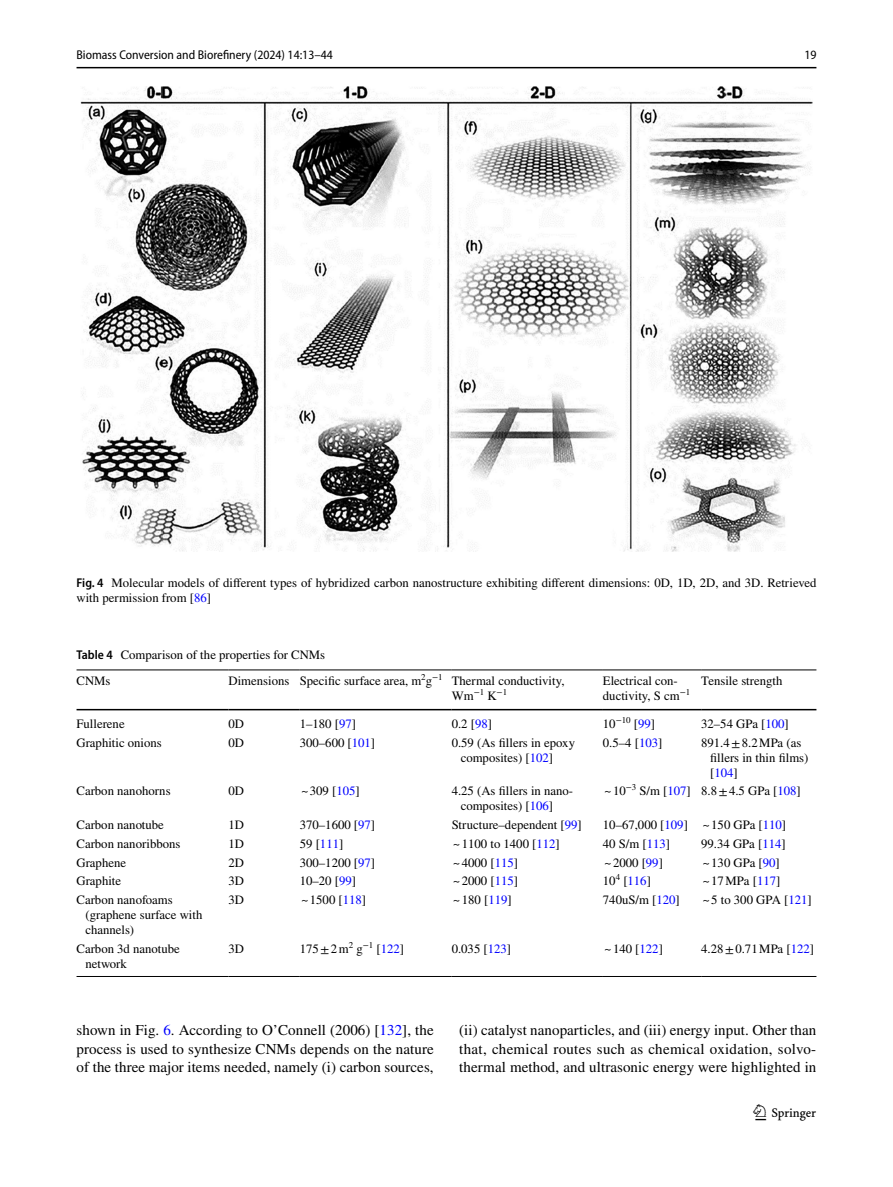
<style>
.page{position:relative;width:893px;height:1187px;background:#fff}
.page>*{position:absolute;margin:0;border:0;box-sizing:border-box;transform-origin:0 0}
.t1{font:22.5px "Springnew Regular 3";color:#000}
.t2{font:15px/18.8px "STIX";letter-spacing:.005em;color:#000;text-align:justify}
.t3{font:12.75px/15px "STIX";color:#000}
.t4{font:semi-condensed 12.75px "Myriad Pro";color:#000}
.t5{font:8.85px "STIX";color:#000}
.s1{font-family:"Myriad Pro";font-weight:600;font-stretch:semi-condensed}
.s2{color:#00f}
.s3{font-size:12.75px}
</style>
<div class="page">
<hr style="left:77px;top:67px;width:739px;height:1px;background:#000">
<img style="left:81px;top:87px;width:731px;height:464px">
<hr style="left:77px;top:669px;width:152px;height:1px;background:#000">
<hr style="left:77px;top:708px;width:152px;height:2px;background:#000">
<hr style="left:229px;top:669px;width:71px;height:1px;background:#000">
<hr style="left:229px;top:708px;width:71px;height:2px;background:#000">
<hr style="left:300px;top:669px;width:152px;height:1px;background:#000">
<hr style="left:300px;top:708px;width:152px;height:2px;background:#000">
<hr style="left:452px;top:669px;width:151px;height:1px;background:#000">
<hr style="left:452px;top:708px;width:151px;height:2px;background:#000">
<hr style="left:603px;top:669px;width:98px;height:1px;background:#000">
<hr style="left:603px;top:708px;width:98px;height:2px;background:#000">
<hr style="left:701px;top:669px;width:115px;height:1px;background:#000">
<hr style="left:701px;top:708px;width:115px;height:2px;background:#000">
<hr style="left:77px;top:975px;width:152px;height:1px;background:#000">
<hr style="left:229px;top:975px;width:71px;height:1px;background:#000">
<hr style="left:300px;top:975px;width:152px;height:1px;background:#000">
<hr style="left:452px;top:975px;width:151px;height:1px;background:#000">
<hr style="left:603px;top:975px;width:98px;height:1px;background:#000">
<hr style="left:701px;top:975px;width:115px;height:1px;background:#000">
<p class="t4" style="left:77px;top:48px;width:258px">Biomass Conversion and Biorefinery (2024) 14:13–44</p>
<p class="t4" style="left:804px;top:48px;width:14px">19</p>
<p class="t3" style="left:77px;top:576px;width:741px"><span class="s1">Fig. 4</span> Molecular models of different types of hybridized carbon nanostructure exhibiting different dimensions: 0D, 1D, 2D, and 3D. Retrieved with permission from [<span class="s2">86</span>]</p>
<p class="t3" style="left:77px;top:643px;width:250px;line-height:25.5px"><span class="s1">Table 4</span> Comparison of the properties for CNMs<br>CNMs</p>
<p class="t3" style="left:229px;top:674px;width:338px">Dimensions Specific surface area, m<sup>2</sup>g<sup>−1</sup> Thermal conductivity,</p>
<p class="t5" style="left:452px;top:685px;width:57px"><span class="s3">Wm</span>−1 <span class="s3">K</span>−1</p>
<p class="t3" style="left:603px;top:674px;width:89px">Electrical con&shy;ductivity, S cm<sup>−1</sup></p>
<p class="t3" style="left:701px;top:674px;width:83px">Tensile strength</p>
<p class="t3" style="left:77px;top:717px;width:50px">Fullerene</p>
<p class="t3" style="left:229px;top:717px;width:17px">0D</p>
<p class="t3" style="left:300px;top:717px;width:58px">1–180 [<span class="s2">97</span>]</p>
<p class="t3" style="left:452px;top:717px;width:42px">0.2 [<span class="s2">98</span>]</p>
<p class="t3" style="left:603px;top:717px;width:54px">10<sup>−10</sup> [<span class="s2">99</span>]</p>
<p class="t3" style="left:701px;top:717px;width:89px">32–54 GPa [<span class="s2">100</span>]</p>
<p class="t3" style="left:77px;top:735px;width:87px">Graphitic onions</p>
<p class="t3" style="left:229px;top:735px;width:17px">0D</p>
<p class="t3" style="left:300px;top:735px;width:77px">300–600 [<span class="s2">101</span>]</p>
<p class="t3" style="left:461px;top:735px;width:116px;text-indent:-9px">0.59 (As fillers in epoxy composites) [<span class="s2">102</span>]</p>
<p class="t3" style="left:603px;top:735px;width:61px">0.5–4 [<span class="s2">103</span>]</p>
<p class="t3" style="left:710px;top:735px;width:100px;text-indent:-9px">891.4±8.2MPa (as fillers in thin films) [<span class="s2">104</span>]</p>
<p class="t3" style="left:77px;top:784px;width:96px">Carbon nanohorns</p>
<p class="t3" style="left:229px;top:784px;width:17px">0D</p>
<p class="t3" style="left:301px;top:784px;width:60px">~309 [<span class="s2">105</span>]</p>
<p class="t3" style="left:461px;top:784px;width:114px;text-indent:-9px">4.25 (As fillers in nano&shy;composites) [<span class="s2">106</span>]</p>
<p class="t3" style="left:604px;top:784px;width:198px">~ -10<sup>−3</sup> S/m [<span class="s2">107</span>] 8.8±4.5 GPa [<span class="s2">108</span>]</p>
<p class="t3" style="left:77px;top:818px;width:89px">Carbon nanotube</p>
<p class="t3" style="left:229px;top:818px;width:17px">1D</p>
<p class="t3" style="left:300px;top:818px;width:77px">370–1600 [<span class="s2">97</span>]</p>
<p class="t3" style="left:452px;top:818px;width:132px">Structure–dependent [<span class="s2">99</span>]</p>
<p class="t3" style="left:603px;top:818px;width:185px">10–67,000 [<span class="s2">109</span>] ~150 GPa [<span class="s2">110</span>]</p>
<p class="t3" style="left:77px;top:837px;width:106px">Carbon nanoribbons</p>
<p class="t3" style="left:229px;top:837px;width:17px">1D</p>
<p class="t3" style="left:300px;top:837px;width:45px">59 [<span class="s2">111</span>]</p>
<p class="t3" style="left:453px;top:837px;width:108px">~1100 to 1400 [<span class="s2">112</span>]</p>
<p class="t3" style="left:603px;top:837px;width:69px">40 S/m [<span class="s2">113</span>]</p>
<p class="t3" style="left:701px;top:837px;width:86px">99.34 GPa [<span class="s2">114</span>]</p>
<p class="t3" style="left:77px;top:855px;width:51px">Graphene</p>
<p class="t3" style="left:229px;top:855px;width:17px">2D</p>
<p class="t3" style="left:300px;top:855px;width:77px">300–1200 [<span class="s2">97</span>]</p>
<p class="t3" style="left:453px;top:855px;width:66px">~4000 [<span class="s2">115</span>]</p>
<p class="t3" style="left:604px;top:855px;width:60px">~2000 [<span class="s2">99</span>]</p>
<p class="t3" style="left:703px;top:855px;width:79px">~130 GPa [<span class="s2">90</span>]</p>
<p class="t3" style="left:77px;top:874px;width:46px">Graphite</p>
<p class="t3" style="left:229px;top:874px;width:17px">3D</p>
<p class="t3" style="left:300px;top:874px;width:58px">10–20 [<span class="s2">99</span>]</p>
<p class="t3" style="left:453px;top:874px;width:66px">~2000 [<span class="s2">115</span>]</p>
<p class="t3" style="left:603px;top:874px;width:50px">10<sup>4</sup> [<span class="s2">116</span>]</p>
<p class="t3" style="left:703px;top:874px;width:79px">~17MPa [<span class="s2">117</span>]</p>
<p class="t3" style="left:86px;top:893px;width:118px;text-indent:-9px">Carbon nanofoams (graphene surface with channels)</p>
<p class="t3" style="left:229px;top:893px;width:17px">3D</p>
<p class="t3" style="left:301px;top:893px;width:66px">~1500 [<span class="s2">118</span>]</p>
<p class="t3" style="left:453px;top:893px;width:60px">~180 [<span class="s2">119</span>]</p>
<p class="t3" style="left:603px;top:893px;width:78px">740uS/m [<span class="s2">120</span>]</p>
<p class="t3" style="left:703px;top:893px;width:111px">~5 to 300 GPA [<span class="s2">121</span>]</p>
<p class="t3" style="left:86px;top:941px;width:96px;text-indent:-9px">Carbon 3d nanotube network</p>
<p class="t3" style="left:229px;top:941px;width:17px">3D</p>
<p class="t3" style="left:300px;top:941px;width:106px">175±2 -m<sup>2</sup> g<sup>−1</sup> [<span class="s2">122</span>]</p>
<p class="t3" style="left:452px;top:941px;width:61px">0.035 [<span class="s2">123</span>]</p>
<p class="t3" style="left:604px;top:941px;width:60px">~140 [<span class="s2">122</span>]</p>
<p class="t3" style="left:701px;top:941px;width:114px">4.28±0.71MPa [<span class="s2">122</span>]</p>
<p class="t2" style="left:77px;top:1021px;width:359px">shown in Fig. <span class="s2">6</span>. According to O’Connell (2006) [<span class="s2">132</span>], the process is used to synthesize CNMs depends on the nature of the three major items needed, namely (i) carbon sources,</p>
<p class="t2" style="left:459px;top:1021px;width:359px">(ii) catalyst nanoparticles, and (iii) energy input. Other than that, chemical routes such as chemical oxidation, solvo&shy;thermal method, and ultrasonic energy were highlighted in</p>
<h1 class="t1" style="left:755px;top:1104px;width:62px">1 3</h1>
</div>
